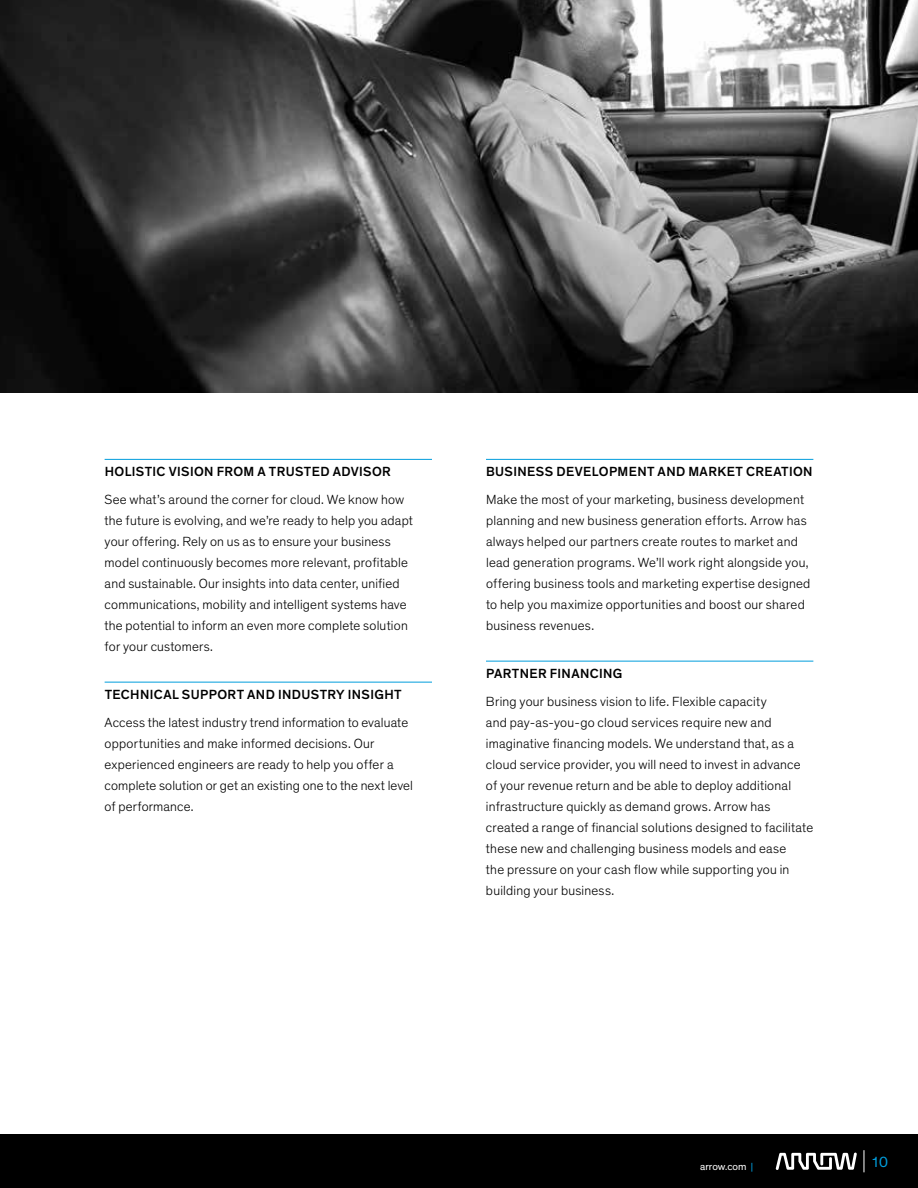
<style>
.page{position:relative;width:918px;height:1188px;background:#fff}
.page>*{position:absolute;margin:0;border:0;box-sizing:border-box;transform-origin:0 0}
.t1{font:15px "Theinhardt";color:#009ddc}
.t2{font:300 13.5px/21px "Theinhardt";letter-spacing:.015em;color:#000}
.t3{font:500 13.5px "Theinhardt";letter-spacing:.03em;color:#000}
.t4{font:10.5px "Theinhardt";letter-spacing:-.005em;color:#fff}
.s1{color:#009ddc}
</style>
<div class="page">
<div style="left:0;top:1134px;width:918px;height:54px;background:#000"></div>
<svg style="left:776px;top:1152px;width:81px;height:18px"></svg>
<svg style="left:864px;top:1150px;width:1px;height:22px"></svg>
<img style="left:0;top:0;width:918px;height:393px">
<hr style="left:105px;top:459px;width:327px;height:1px;background:#009ddc">
<hr style="left:105px;top:682px;width:327px;height:1px;background:#009ddc">
<hr style="left:486px;top:459px;width:327px;height:1px;background:#009ddc">
<hr style="left:486px;top:661px;width:327px;height:1px;background:#009ddc">
<p class="t3" style="left:105px;top:463px;width:288px">HOLISTIC VISION FROM A TRUSTED ADVISOR</p>
<p class="t2" style="left:105px;top:489px;width:310px">See what’s around the corner for cloud. We know how the future is evolving, and we’re ready to help you adapt your offering. Rely on us as to ensure your business model continuously becomes more relevant, profitable and sustainable. Our insights into data center, unified communications, mobility and intelligent systems have the potential to inform an even more complete solution for your customers.</p>
<p class="t3" style="left:105px;top:686px;width:298px">TECHNICAL SUPPORT AND INDUSTRY INSIGHT</p>
<p class="t2" style="left:105px;top:712px;width:310px">Access the latest industry trend information to evaluate opportunities and make informed decisions. Our experienced engineers are ready to help you offer a complete solution or get an existing one to the next level of performance.</p>
<p class="t3" style="left:486px;top:463px;width:328px">BUSINESS DEVELOPMENT AND MARKET CREATION</p>
<p class="t2" style="left:486px;top:489px;width:326px">Make the most of your marketing, business development planning and new business generation efforts. Arrow has always helped our partners create routes to market and lead generation programs. We’ll work right alongside you, offering business tools and marketing expertise designed to help you maximize opportunities and boost our shared business revenues.</p>
<p class="t3" style="left:486px;top:665px;width:138px">PARTNER FINANCING</p>
<p class="t2" style="left:486px;top:691px;width:329px">Bring your business vision to life. Flexible capacity<br>and pay-as-you-go cloud services require new and imaginative financing models. We understand that, as a cloud service provider, you will need to invest in advance of your revenue return and be able to deploy additional infrastructure quickly as demand grows. Arrow has created a range of financial solutions designed to facilitate these new and challenging business models and ease<br>the pressure on your cash flow while supporting you in building your business.</p>
<p class="t4" style="left:700px;top:1160px;width:54px">arrow.com <span class="s1">|</span></p>
<p class="t1" style="left:871px;top:1154px;width:19px">10</p>
</div>
